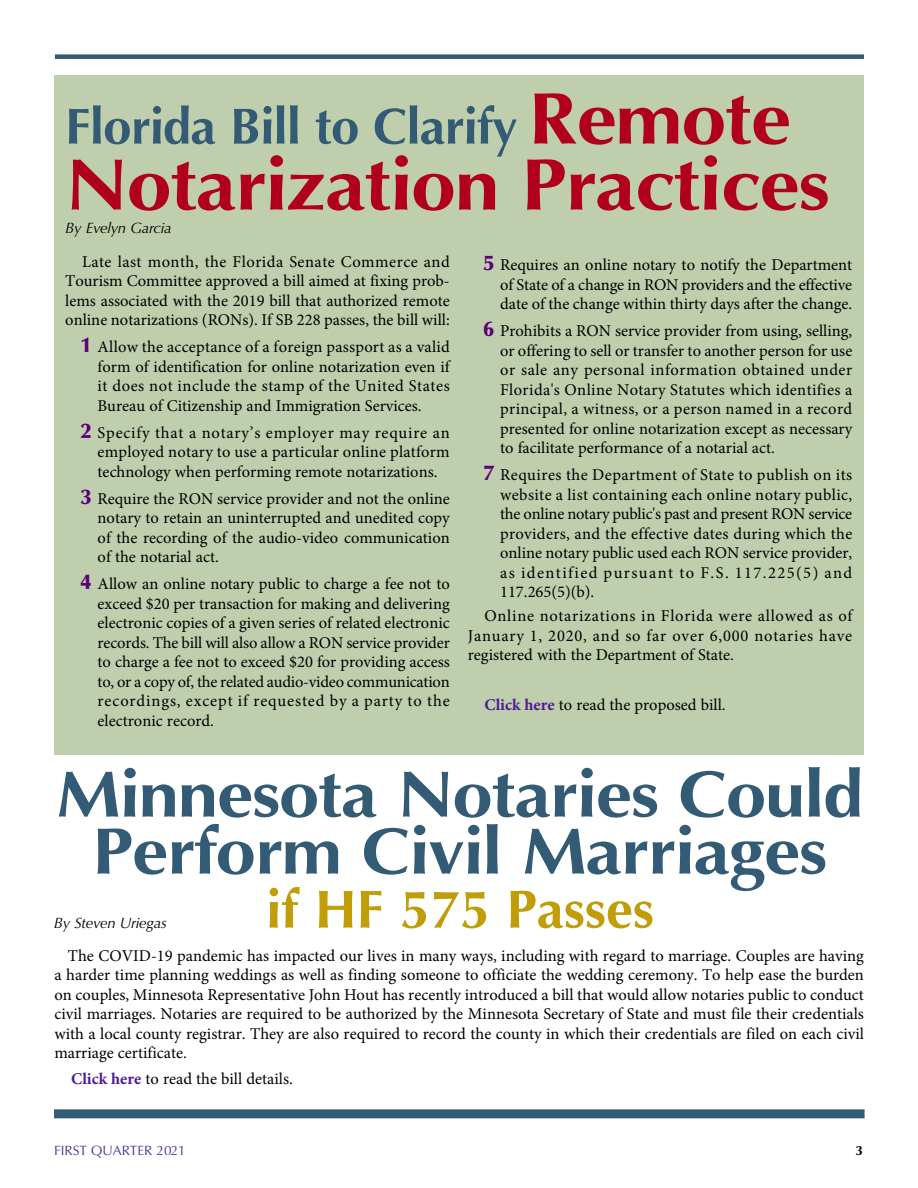
<style>
.page{position:relative;width:918px;height:1188px;background:#fff}
.page>*{position:absolute;margin:0;border:0;box-sizing:border-box;transform-origin:0 0}
.t1{font:700 73.5px "Optima";letter-spacing:-.015em;color:#b0001d;scale:1.1 1}
.t2{font:700 66px/57px "Optima";letter-spacing:-.015em;color:#335b75;text-align:center;scale:1.1 1}
.t3{font:700 54px "Optima";color:#c19d07}
.t4{font:700 51px "Optima";letter-spacing:-.015em;color:#335b75}
.t5{font:16.5px/19.5px "Minion Pro";color:#000;text-align:justify}
.t6{font:italic 15px "Optima";letter-spacing:-.015em;color:#000}
.t7{font:13.5px "Optima";color:#50319e}
.t8{font:700 13.5px "Optima";color:#000}
.s1{font-size:73.5px;color:#b0001d}
.s2{font-family:"Optima";font-weight:900;font-size:21px;color:#5c007a}
.s3{font-weight:700;color:#4f1997}
</style>
<div class="page">
<div style="left:55px;top:54px;width:809px;height:5px;background:#335b75"></div>
<div style="left:54px;top:75px;width:810px;height:679px;background:#bfceac"></div>
<div style="left:54px;top:1109px;width:811px;height:9px;background:#335b75"></div>
<h3 class="t4" style="left:65px;top:105px;width:727px">Florida Bill to Clarify <span class="s1">Remote</span></h3>
<h1 class="t1" style="left:65px;top:154px;width:697px">Notarization Practices</h1>
<p class="t6" style="left:65px;top:222px;width:108px">By Evelyn Garcia</p>
<p class="t5" style="left:65px;top:253px;width:386px;text-indent:17px">Late last month, the Florida Senate Commerce and Tourism Committee approved a bill aimed at fixing prob&shy;lems associated with the 2019 bill that authorized remote online notarizations (RONs). If SB 228 passes, the bill will:</p>
<p class="t5" style="left:98px;top:339px;width:354px;text-indent:-17px"><span class="s2">1</span> Allow the acceptance of a foreign passport as a valid form of identification for online notarization even if it does not include the stamp of the United States Bureau of Citizenship and Immigration Services.</p>
<p class="t5" style="left:98px;top:424px;width:354px;text-indent:-17px"><span class="s2">2</span> Specify that a notary’s employer may require an employed notary to use a particular online platform technology when performing remote notarizations.</p>
<p class="t5" style="left:98px;top:490px;width:354px;text-indent:-17px"><span class="s2">3</span> Require the RON service provider and not the online notary to retain an uninterrupted and unedited copy of the recording of the audio-video communication of the notarial act.</p>
<p class="t5" style="left:98px;top:576px;width:354px;text-indent:-17px"><span class="s2">4</span> Allow an online notary public to charge a fee not to exceed $20 per transaction for making and delivering electronic copies of a given series of related electronic records. The bill will also allow a RON service provider to charge a fee not to exceed $20 for providing access to, or a copy of, the related audio-video communication recordings, except if requested by a party to the electronic record.</p>
<p class="t5" style="left:500px;top:257px;width:354px;text-indent:-17px"><span class="s2">5</span> Requires an online notary to notify the Department of State of a change in RON providers and the effective date of the change within thirty days after the change.</p>
<p class="t5" style="left:500px;top:323px;width:354px;text-indent:-17px"><span class="s2">6</span> Prohibits a RON service provider from using, selling, or offering to sell or transfer to another person for use or sale any personal information obtained under Florida's Online Notary Statutes which identifies a principal, a witness, or a person named in a record presented for online notarization except as necessary to facilitate performance of a notarial act.</p>
<p class="t5" style="left:500px;top:467px;width:354px;text-indent:-17px"><span class="s2">7</span> Requires the Department of State to publish on its website a list containing each online notary public, the online notary public's past and present RON service providers, and the effective dates during which the online notary public used each RON service provider, as identified pursuant to F.S. 117.225(5) and 117.265(5)(b).</p>
<p class="t5" style="left:468px;top:608px;width:386px;text-indent:17px">Online notarizations in Florida were allowed as of January 1, 2020, and so far over 6,000 notaries have registered with the Department of State.</p>
<p class="t5" style="left:485px;top:696px;width:243px"><span class="s3">Click here</span> to read the proposed bill.</p>
<h2 class="t2" style="left:56px;top:772px;width:735px">Minnesota Notaries Could<br>Perform Civil Marriages</h2>
<p class="t6" style="left:54px;top:917px;width:115px">By Steven Uriegas</p>
<h3 class="t3" style="left:266px;top:887px;width:389px">if HF 575 Passes</h3>
<p class="t5" style="left:54px;top:947px;width:811px;text-indent:14px">The COVID-19 pandemic has impacted our lives in many ways, including with regard to marriage. Couples are having a harder time planning weddings as well as finding someone to officiate the wedding ceremony. To help ease the burden on couples, Minnesota Representative John Hout has recently introduced a bill that would allow notaries public to conduct civil marriages. Notaries are required to be authorized by the Minnesota Secretary of State and must file their credentials with a local county registrar. They are also required to record the county in which their credentials are filed on each civil marriage certificate.</p>
<p class="t5" style="left:71px;top:1070px;width:223px"><span class="s3">Click here</span> to read the bill details.</p>
<p class="t7" style="left:54px;top:1145px;width:133px">FIRST QUARTER 2021</p>
<p class="t8" style="left:855px;top:1145px;width:9px">3</p>
</div>
